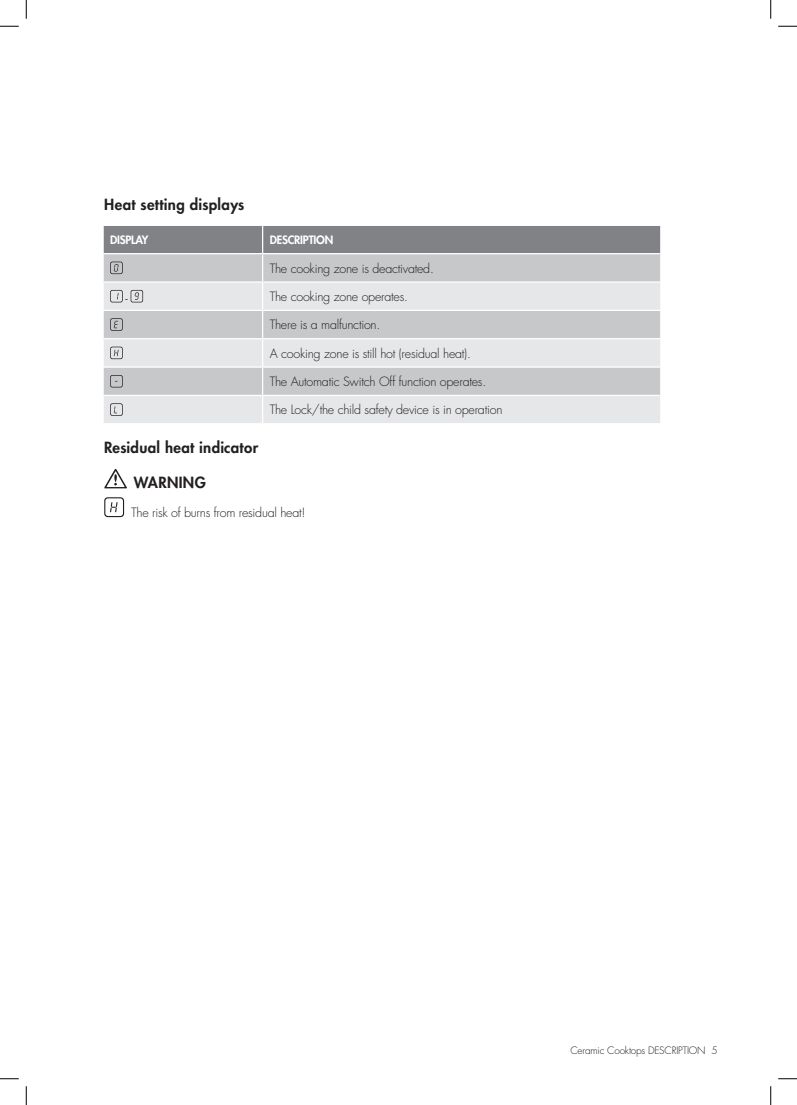
<style>
.page{position:relative;width:797px;height:1105px;background:#fff}
.page>*{position:absolute;margin:0;border:0;box-sizing:border-box;transform-origin:0 0}
.t1{font:800 15px "Futura LT";letter-spacing:.02em;color:#231f20}
.t2{font:300 12.5px "Futura LT";letter-spacing:-.02em;color:#231f20}
.t3{font:11.5px "Westinghouse Gothic Bk";color:#231f20}
.t4{font:800 11.25px "Futura LT";letter-spacing:-.02em;color:#fff}
.t5{font:10.62px "Futura LT";color:#231f20}
.t6{font:300 10px "Futura LT";letter-spacing:-.02em;color:#231f20}
</style>
<div class="page">
<svg style="left:103px;top:225px;width:558px;height:198px;background:#cccdcf"></svg>
<svg style="left:104px;top:469px;width:23px;height:19px"></svg>
<svg style="left:104px;top:497px;width:20px;height:20px"></svg>
<svg style="left:0;top:25px;width:19px;height:2px"></svg>
<svg style="left:778px;top:25px;width:19px;height:2px"></svg>
<svg style="left:0;top:1078px;width:19px;height:1px"></svg>
<svg style="left:778px;top:1078px;width:19px;height:1px"></svg>
<svg style="left:25px;top:0;width:2px;height:19px"></svg>
<svg style="left:25px;top:1086px;width:2px;height:19px"></svg>
<svg style="left:770px;top:0;width:1px;height:19px"></svg>
<svg style="left:770px;top:1086px;width:1px;height:19px"></svg>
<p class="t1" style="left:104px;top:195px;width:142px">Heat setting displays</p>
<p class="t4" style="left:110px;top:232px;width:40px">DISPLAY</p>
<p class="t4" style="left:270px;top:232px;width:65px">DESCRIPTION</p>
<p class="t2" style="left:270px;top:260px;width:166px">The cooking zone is deactivated.</p>
<p class="t5" style="left:125px;top:292px;width:4px">-</p>
<p class="t2" style="left:270px;top:289px;width:140px">The cooking zone operates.</p>
<p class="t2" style="left:270px;top:317px;width:112px">There is a malfunction.</p>
<p class="t2" style="left:270px;top:345px;width:203px">A cooking zone is still hot (residual heat).</p>
<p class="t2" style="left:270px;top:374px;width:218px">The Automatic Switch Off function operates.</p>
<p class="t2" style="left:270px;top:402px;width:234px">The Lock/the child safety device is in operation</p>
<p class="t1" style="left:104px;top:438px;width:155px">Residual heat indicator</p>
<p class="t1" style="left:134px;top:472px;width:73px">WARNING</p>
<p class="t3" style="left:132px;top:478px;width:40px">WARNING</p>
<p class="t2" style="left:131px;top:505px;width:176px">The risk of burns from residual heat!</p>
<p class="t6" style="left:570px;top:1044px;width:149px">Ceramic Cooktops DESCRIPTION 5</p>
</div>
